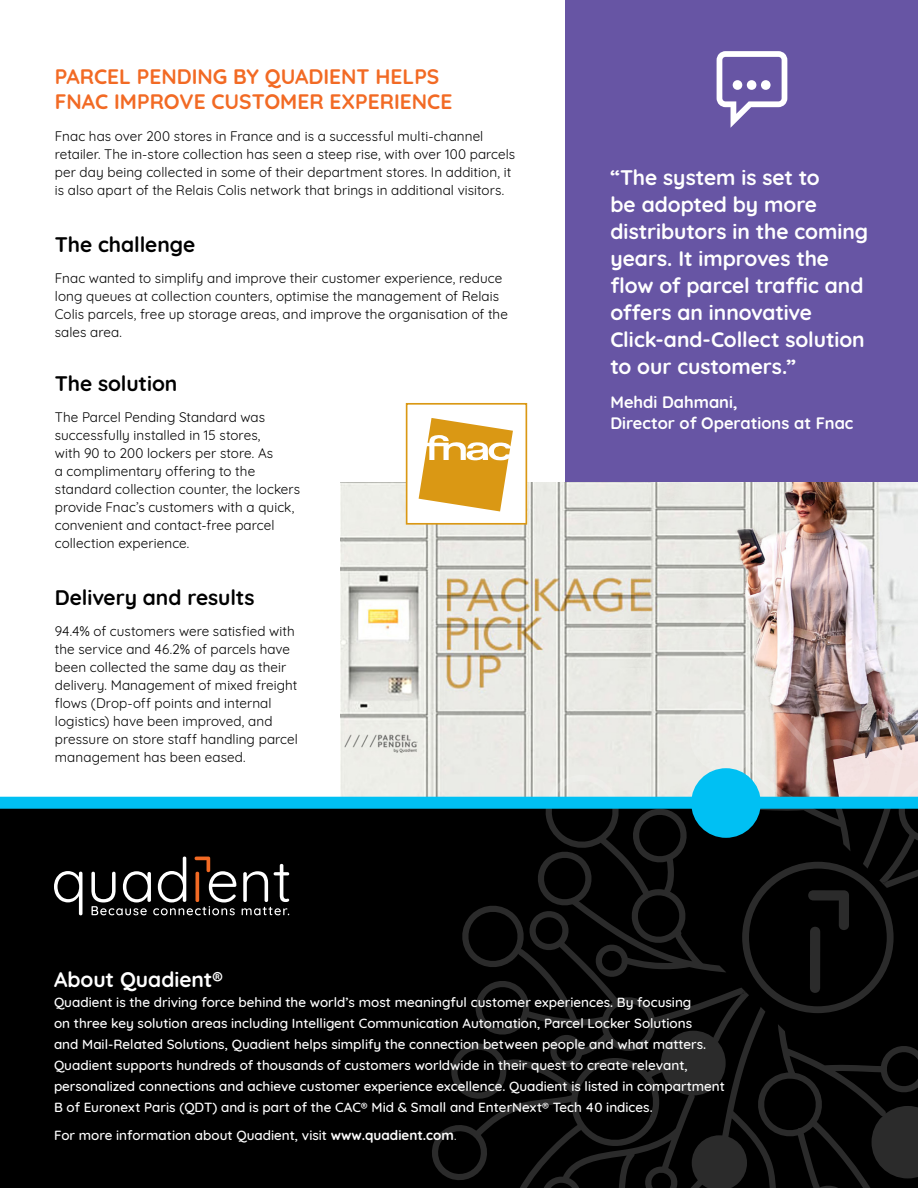
<style>
.page{position:relative;width:918px;height:1188px;background:#fff}
.page>*{position:absolute;margin:0;border:0;box-sizing:border-box;transform-origin:0 0}
.Quotes-bold_14pt{font:700 21px/27px "Quicksand";letter-spacing:-.005em;color:#fff}
.body_copy{font:700 21px "Quicksand";letter-spacing:-.005em;color:#000}
.Case_Study_-_bold_al{font:700 20.85px/25px "Quicksand";color:#f26a24}
.quote-source{font:700 16.5px/21px "Quicksand";color:#fff}
.body_copy-2{font:13.5px/18px "Quicksand";letter-spacing:.005em;color:#000}
.Body_Copy_-_Quicksan{font:500 13.5px/20.9px "Quicksand";color:#fff}
.s1{font-weight:700}
.s2{font-weight:400}
</style>
<div class="page">
<div style="left:565px;top:0;width:353px;height:506px;background:#6755a4"></div>
<img style="left:340px;top:482px;width:578px;height:315px">
<svg style="left:717px;top:51px;width:70px;height:77px"></svg>
<div style="left:410px;top:404px;width:116px;height:120px;background:#fff"></div>
<svg style="left:418px;top:418px;width:95px;height:94px"></svg>
<div style="left:406px;top:403px;width:121px;height:122px;border:2px solid #da9814"></div>
<div style="left:0;top:808px;width:918px;height:380px;background:#000"></div>
<svg style="left:431px;top:559px;width:487px;height:629px"></svg>
<div style="left:661px;top:1031px;width:65px;height:65px;background:#2b2b2b;border-radius:50%"></div>
<svg style="left:54px;top:871px;width:28px;height:44px"></svg>
<svg style="left:91px;top:857px;width:145px;height:58px"></svg>
<svg style="left:242px;top:864px;width:47px;height:51px"></svg>
<div style="left:691px;top:768px;width:70px;height:70px;background:#00c0f3;border-radius:50%"></div>
<div style="left:0;top:797px;width:918px;height:12px;background:#00c0f3"></div>
<p class="Case_Study_-_bold_al" style="left:55px;top:62px;width:399px">PARCEL PENDING BY QUADIENT HELPS<br>FNAC IMPROVE CUSTOMER EXPERIENCE</p>
<p class="body_copy-2" style="left:55px;top:125px;width:462px">Fnac has over 200 stores in France and is a successful multi-channel retailer. The in-store collection has seen a steep rise, with over 100 parcels per day being collected in some of their department stores. In addition, it is also apart of the Relais Colis network that brings in additional visitors.</p>
<p class="body_copy" style="left:55px;top:227px;width:142px">The challenge</p>
<p class="body_copy-2" style="left:55px;top:268px;width:455px">Fnac wanted to simplify and improve their customer experience, reduce long queues at collection counters, optimise the management of Relais Colis parcels, free up storage areas, and improve the organisation of the sales area.</p>
<p class="body_copy" style="left:55px;top:366px;width:124px">The solution</p>
<p class="body_copy-2" style="left:55px;top:406px;width:247px">The Parcel Pending Standard was successfully installed in 15 stores,<br>with 90 to 200 lockers per store. As<br>a complimentary offering to the standard collection counter, the lockers provide Fnac’s customers with a quick, convenient and contact-free parcel collection experience.</p>
<p class="body_copy" style="left:55px;top:580px;width:201px">Delivery and results</p>
<p class="body_copy-2" style="left:55px;top:621px;width:245px">94.4% of customers were satisfied with the service and 46.2% of parcels have been collected the same day as their delivery. Management of mixed freight flows (Drop-off points and internal logistics) have been improved, and pressure on store staff handling parcel management has been eased.</p>
<p class="Quotes-bold_14pt" style="left:610px;top:162px;width:259px">“The system is set to<br>be adopted by more distributors in the coming years. It improves the flow of parcel traffic and offers an innovative<br>Click-and-Collect solution to our customers.”</p>
<p class="quote-source" style="left:610px;top:391px;width:244px">Mehdi Dahmani,<br>Director of Operations at Fnac</p>
<p class="Quotes-bold_14pt" style="left:54px;top:964px;width:170px">About Quadient®</p>
<p class="Body_Copy_-_Quicksan" style="left:54px;top:991px;width:673px">Quadient is the driving force behind the world’s most meaningful customer experiences. By focusing<br>on three key solution areas including Intelligent Communication Automation, Parcel Locker Solutions<br>and Mail-Related Solutions, Quadient helps simplify the connection between people and what matters.<br>Quadient supports hundreds of thousands of customers worldwide in their quest to create relevant, personalized connections and achieve customer experience excellence. Quadient is listed in compartment B of Euronext Paris (QDT) and is part of the CAC® Mid &amp; Small and EnterNext® Tech 40 indices.</p>
<p class="Body_Copy_-_Quicksan" style="left:54px;top:1123px;width:404px">For more information about Quadient, visit <span class="s1">www.quadient.com</span><span class="s2">.</span></p>
</div>
